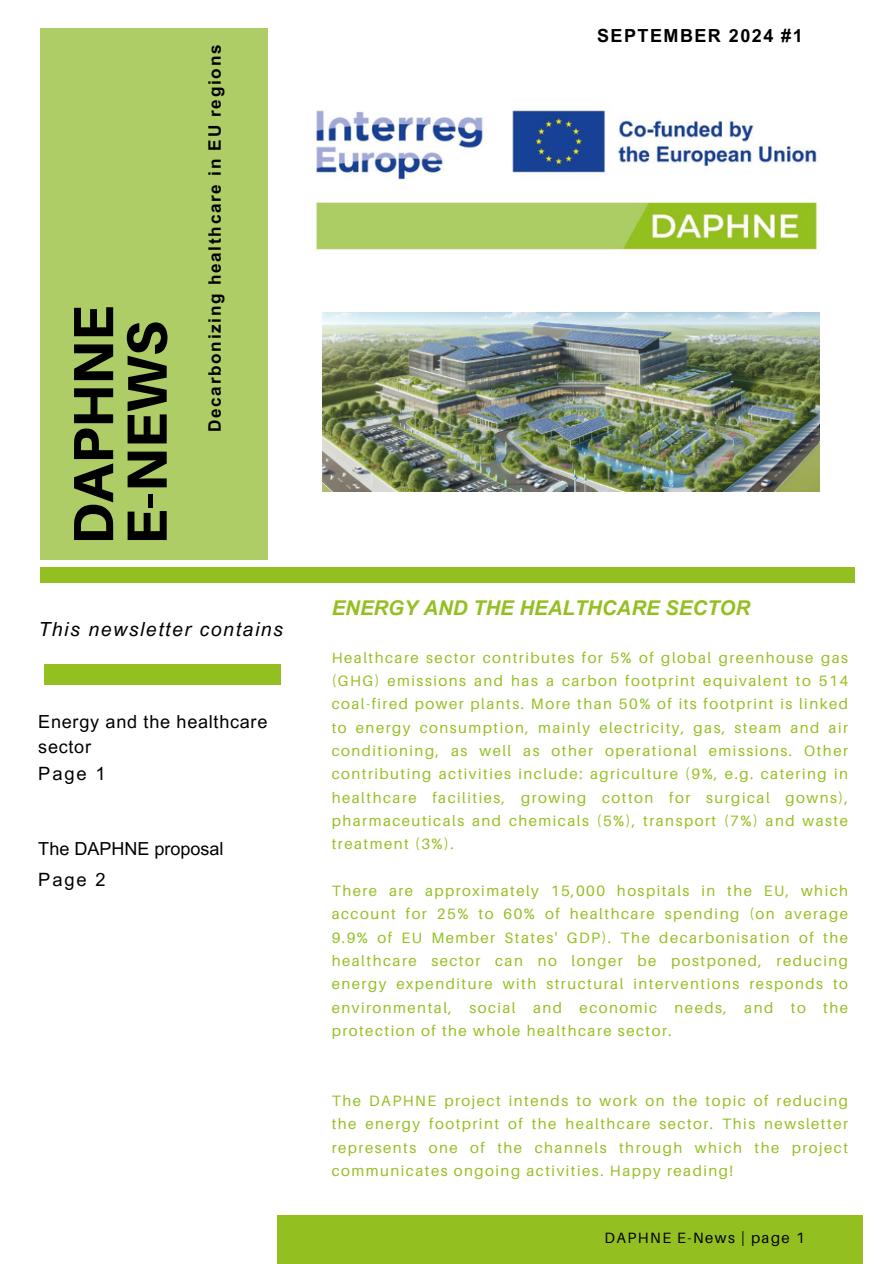
<style>
.page{position:relative;width:894px;height:1264px;background:#fff}
.page>*{position:absolute;margin:0;border:0;box-sizing:border-box;transform-origin:0 0}
.t1{font:800 56.7px/53.6px "Aileron";color:#000}
.t2{font:italic 700 20.4px "Arial MT Pro";color:#94bf20}
.t3{font:italic 19.5px "Arial MT Pro";letter-spacing:.08em;color:#000}
.t4{font:18.3px "Arial MT Pro";letter-spacing:.1em;color:#000}
.t5{font:18px/24.8px "Arial MT Pro";letter-spacing:.04em;color:#000}
.t6{font:18px "Arial MT Pro";color:#000}
.t7{font:700 18px "Arial MT Pro";letter-spacing:.08em;color:#000}
.t8{font:700 17.1px "Arial MT Pro";letter-spacing:.1em;color:#000}
.t9{font:15px/23.2px "Aileron";letter-spacing:.1em;color:#94bf20;text-align:justify}
.t10{font:14.85px "Aileron";letter-spacing:.1em;color:#000}
</style>
<div class="page">
<div style="left:277px;top:1215px;width:585px;height:48px;background:#94bf20"></div>
<div style="left:40px;top:28px;width:228px;height:531px;background:#aecd66"></div>
<div style="left:40px;top:567px;width:815px;height:15px;background:#94bf20"></div>
<div style="left:44px;top:664px;width:236px;height:21px;background:#94bf20"></div>
<img style="left:312px;top:110px;width:508px;height:145px">
<img style="left:322px;top:312px;width:497px;height:179px">
<p class="t1" style="left:65px;top:545px;width:241px;rotate:-90deg">DAPHNE<br>E-NEWS</p>
<p class="t8" style="left:208px;top:432px;width:389px;rotate:-90deg">Decarbonizing healthcare in EU regions</p>
<p class="t3" style="left:38px;top:621px;width:246px">This newsletter contains</p>
<h1 class="t5" style="left:38px;top:711px;width:230px">Energy and the healthcare sector</h1>
<h5 class="t4" style="left:38px;top:766px;width:69px">Page 1</h5>
<h4 class="t6" style="left:38px;top:842px;width:187px">The DAPHNE proposal</h4>
<p class="t4" style="left:38px;top:872px;width:69px">Page 2</p>
<p class="t7" style="left:597px;top:28px;width:207px">SEPTEMBER 2024 #1</p>
<p class="t2" style="left:331px;top:599px;width:420px">ENERGY AND THE HEALTHCARE SECTOR</p>
<h6 class="t9" style="left:331px;top:645px;width:517px">Healthcare sector contributes for 5% of global greenhouse gas (GHG) emissions and has a carbon footprint equivalent to 514 coal-fired power plants. More than 50% of its footprint is linked to energy consumption, mainly electricity, gas, steam and air conditioning, as well as other operational emissions. Other contributing activities include: agriculture (9%, e.g. catering in healthcare facilities, growing cotton for surgical gowns), pharmaceuticals and chemicals (5%), transport (7%) and waste treatment (3%).</h6>
<h3 class="t9" style="left:331px;top:878px;width:517px">There are approximately 15,000 hospitals in the EU, which account for 25% to 60% of healthcare spending (on average 9.9% of EU Member States' GDP). The decarbonisation of the healthcare sector can no longer be postponed, reducing energy expenditure with structural interventions responds to environmental, social and economic needs, and to the protection of the whole healthcare sector.</h3>
<h6 class="t9" style="left:331px;top:1088px;width:517px">The DAPHNE project intends to work on the topic of reducing the energy footprint of the healthcare sector. This newsletter represents one of the channels through which the project communicates ongoing activities. Happy reading!</h6>
<h2 class="t10" style="left:604px;top:1228px;width:202px">DAPHNE E-News | page 1</h2>
</div>
